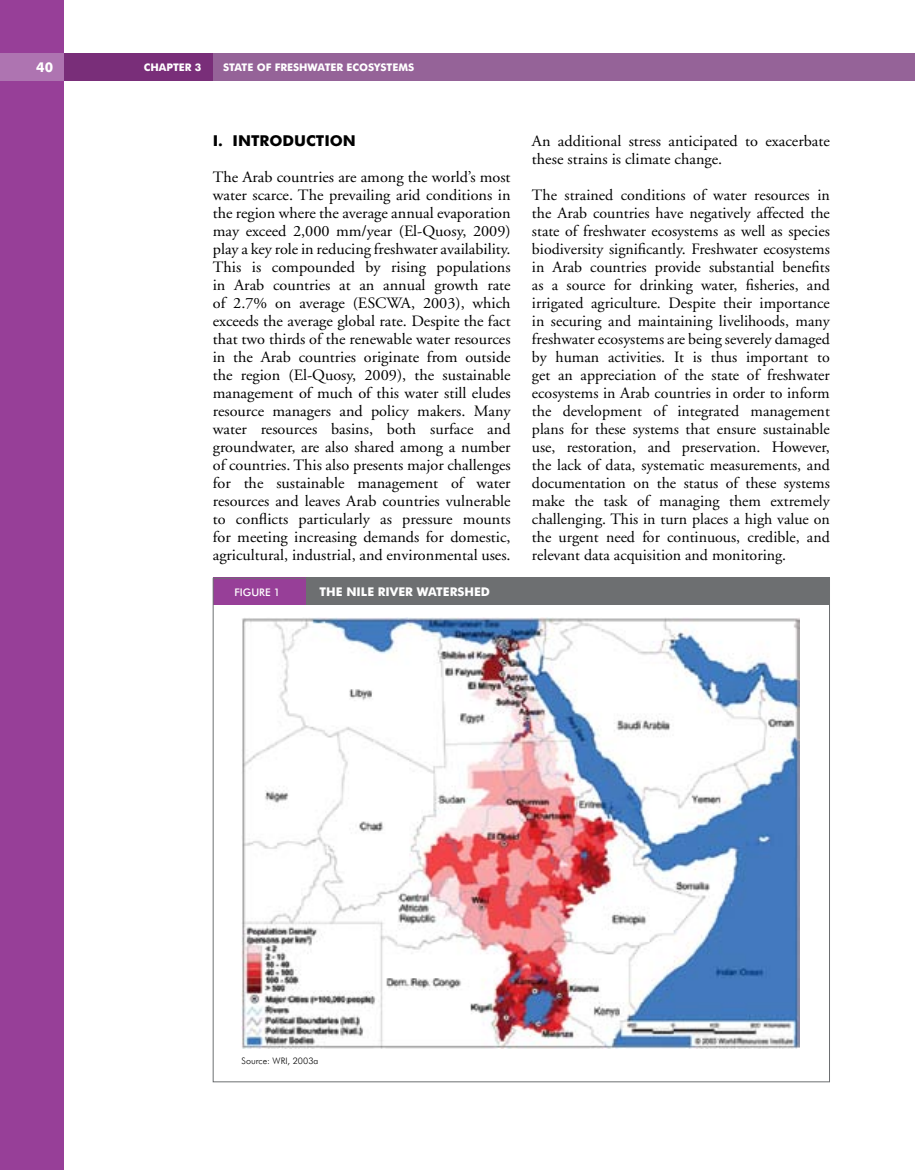
<style>
.page{position:relative;width:915px;height:1170px;background:#fff}
.page>*{position:absolute;margin:0;border:0;box-sizing:border-box;transform-origin:0 0}
.t1{font:15.75px/18px "Adobe Garamond";color:#000;text-align:justify}
.t2{font:700 15px "Futura BT";color:#000}
.t3{font:700 13.5px "Futura BT";color:#fff}
.t4{font:700 12px "Futura BT";color:#fff}
.t5{font:700 10.5px "Futura BT";color:#fff}
.t6{font:500 10.5px "Futura BT";color:#fff}
.t7{font:300 9px "Futura BT";color:#000}
</style>
<div class="page">
<div style="left:0;top:0;width:64px;height:1169px;background:#973f98"></div>
<div style="left:64px;top:53px;width:850px;height:27px;background:#956398"></div>
<div style="left:64px;top:53px;width:149px;height:27px;background:#792e79"></div>
<div style="left:0;top:53px;width:64px;height:27px;background:#ae74b1"></div>
<div style="left:213px;top:578px;width:616px;height:27px;background:#6d6f71"></div>
<img style="left:241px;top:617px;width:557px;height:430px">
<div style="left:213px;top:578px;width:92px;height:27px;background:#973f98"></div>
<p class="t3" style="left:36px;top:59px;width:18px">40</p>
<p class="t5" style="left:144px;top:60px;width:59px">CHAPTER 3</p>
<p class="t5" style="left:223px;top:61px;width:192px">STATE OF FRESHWATER ECOSYSTEMS</p>
<p class="t2" style="left:213px;top:131px;width:50px">I. INTRO</p>
<p class="t2" style="left:282px;top:131px;width:75px">DUCTION</p>
<p class="t1" style="left:213px;top:168px;width:299px">The Arab countries are among the world’s most water scarce. The prevailing arid conditions in the region where the average annual evaporation may exceed 2,000 mm/year (El-Quosy, 2009) play a key role in reducing freshwater availability.<br>This is compounded by rising populations in Arab countries at an annual growth rate of 2.7% on average (ESCWA, 2003), which exceeds the average global rate. Despite the fact that two thirds of the renewable water resources in the Arab countries originate from outside the region (El-Quosy, 2009), the sustainable management of much of this water still eludes resource managers and policy makers. Many water resources basins, both surface and groundwater, are also shared among a number of countries. This also presents major challenges for the sustainable management of water resources and leaves Arab countries vulnerable to conflicts particularly as pressure mounts for meeting increasing demands for domestic, agricultural, industrial, and environmental uses.</p>
<p class="t6" style="left:234px;top:585px;width:47px">FIGURE 1</p>
<p class="t4" style="left:319px;top:584px;width:170px">THE NI LE RIVER WATERSHED</p>
<p class="t1" style="left:532px;top:132px;width:299px">An additional stress anticipated to exacerbate these strains is climate change.</p>
<p class="t1" style="left:531px;top:186px;width:299px">The strained conditions of water resources in the Arab countries have negatively affected the state of freshwater ecosystems as well as species biodiversity significantly. Freshwater ecosystems in Arab countries provide substantial benefits as a source for drinking water, fisheries, and irrigated agriculture. Despite their importance in securing and maintaining livelihoods, many freshwater ecosystems are being severely damaged by human activities. It is thus important to get an appreciation of the state of freshwater ecosystems in Arab countries in order to inform the development of integrated management plans for these systems that ensure sustainable use, restoration, and preservation. However, the lack of data, systematic measurements, and documentation on the status of these systems make the task of managing them extremely challenging. This in turn places a high value on the urgent need for continuous, credible, and relevant data acquisition and monitoring.</p>
<p class="t7" style="left:241px;top:1055px;width:78px">Source: WRI, 2003a</p>
</div>
